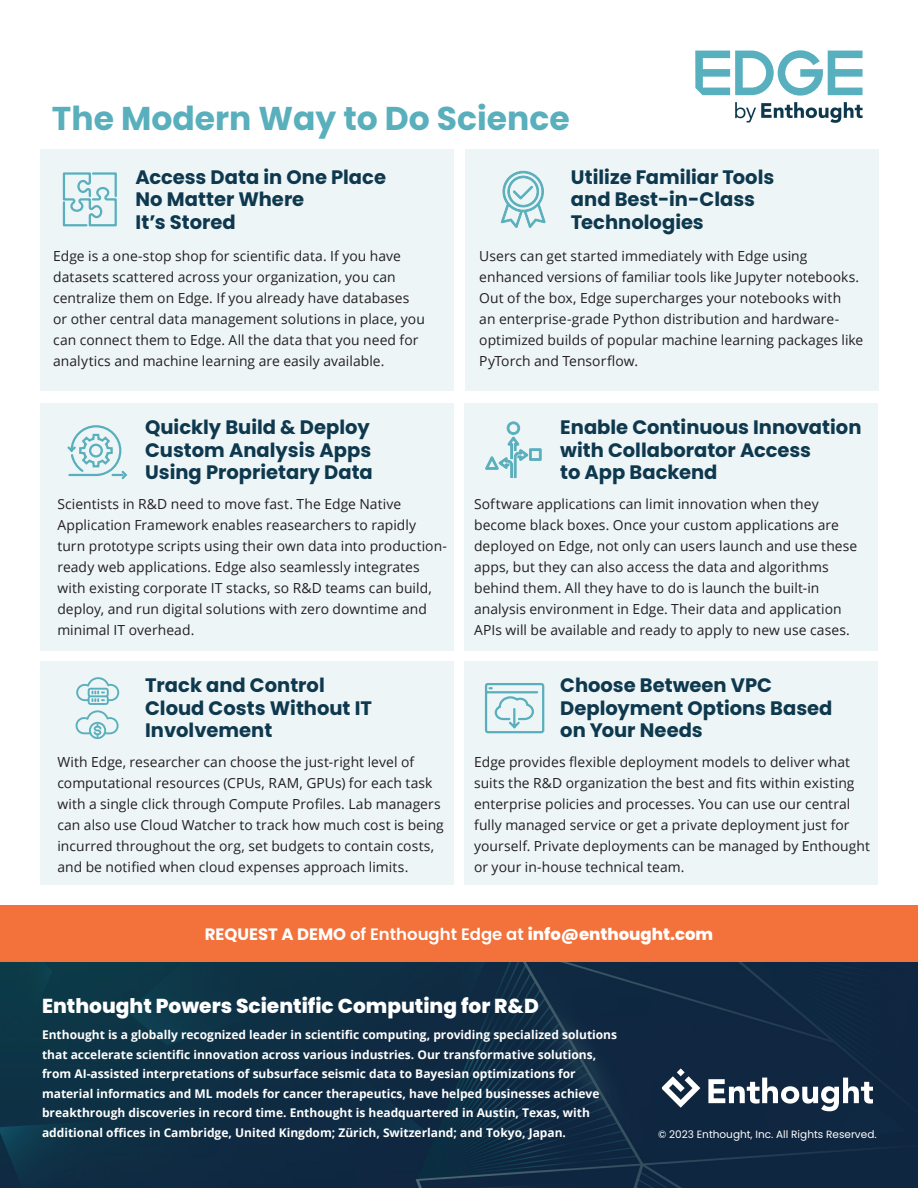
<style>
.page{position:relative;width:918px;height:1188px;background:#fff}
.page>*{position:absolute;margin:0;border:0;box-sizing:border-box;transform-origin:0 0}
.Poppins_Light_Blue_Header{font:700 33px "Poppins";color:#5aafbc}
.t1{font:800 20.1px "Poppins";color:#fff}
.Poppins_Blue_Header{font:700 19.5px/22.5px "Poppins";color:#0e384d}
.t2{font:800 16.5px "Poppins";color:#fff}
.Body_Copy__Column{font:13.8px/21px "Open Sans";letter-spacing:.005em;color:#231f20}
.t3{font:700 12px/19.5px "Open Sans";color:#fff}
.t4{font:10.5px "Poppins";color:#fff}
.s1{font-weight:700}
.s2{font-weight:600}
</style>
<div class="page">
<img style="left:0;top:962px;width:918px;height:226px">
<div style="left:0;top:905px;width:918px;height:57px;background:#f3713b"></div>
<svg style="left:662px;top:1068px;width:38px;height:40px"></svg>
<svg style="left:708px;top:1078px;width:165px;height:33px"></svg>
<svg style="left:695px;top:50px;width:168px;height:46px"></svg>
<svg style="left:735px;top:102px;width:128px;height:21px"></svg>
<div style="left:40px;top:661px;width:413px;height:223px;background:#edf5f7"></div>
<div style="left:465px;top:661px;width:413px;height:223px;background:#edf5f7"></div>
<svg style="left:484px;top:683px;width:61px;height:51px"></svg>
<svg style="left:75px;top:677px;width:44px;height:62px"></svg>
<div style="left:40px;top:404px;width:413px;height:247px;background:#edf5f7"></div>
<div style="left:465px;top:404px;width:413px;height:247px;background:#edf5f7"></div>
<svg style="left:67px;top:425px;width:61px;height:54px"></svg>
<svg style="left:485px;top:422px;width:56px;height:55px"></svg>
<div style="left:40px;top:149px;width:413px;height:242px;background:#edf5f7"></div>
<svg style="left:62px;top:172px;width:55px;height:55px"></svg>
<div style="left:466px;top:149px;width:413px;height:242px;background:#edf5f7"></div>
<svg style="left:501px;top:171px;width:45px;height:57px"></svg>
<p class="Poppins_Light_Blue_Header" style="left:52px;top:100px;width:519px">The Modern Way to Do Science</p>
<p class="Poppins_Blue_Header" style="left:135px;top:166px;width:252px">Access Data in One Place<br>No Matter Where<br>It’s Stored</p>
<p class="Body_Copy__Column" style="left:53px;top:245px;width:373px">Edge is a one-stop shop for scientific data. If you have datasets scattered across your organization, you can centralize them on Edge. If you already have databases or other central data management solutions in place, you can connect them to Edge. All the data that you need for analytics and machine learning are easily available.</p>
<p class="Poppins_Blue_Header" style="left:571px;top:166px;width:205px">Utilize Familiar Tools and Best-in-Class<br>Technologies</p>
<p class="Body_Copy__Column" style="left:479px;top:245px;width:386px">Users can get started immediately with Edge using enhanced versions of familiar tools like Jupyter notebooks.<br>Out of the box, Edge supercharges your notebooks with<br>an enterprise-grade Python distribution and hardware&shy;optimized builds of popular machine learning packages like PyTorch and Tensorflow.</p>
<p class="Poppins_Blue_Header" style="left:145px;top:416px;width:229px">Quickly Build &amp; Deploy<br>Custom Analysis Apps<br>Using Proprietary Data</p>
<p class="Poppins_Blue_Header" style="left:560px;top:416px;width:303px">Enable Continuous Innovation with Collaborator Access<br>to App Backend</p>
<p class="Body_Copy__Column" style="left:474px;top:493px;width:385px">Software applications can limit innovation when they become black boxes. Once your custom applications are deployed on Edge, not only can users launch and use these apps, but they can also access the data and algorithms behind them. All they have to do is launch the built-in analysis environment in Edge. Their data and application APIs will be available and ready to apply to new use cases.</p>
<p class="Body_Copy__Column" style="left:57px;top:493px;width:391px">Scientists in R&amp;D need to move fast. The Edge Native Application Framework enables reasearchers to rapidly turn prototype scripts using their own data into production&shy;ready web applications. Edge also seamlessly integrates with existing corporate IT stacks, so R&amp;D teams can build, deploy, and run digital solutions with zero downtime and minimal IT overhead.</p>
<p class="Poppins_Blue_Header" style="left:145px;top:674px;width:228px">Track and Control<br>Cloud Costs Without IT<br>Involvement</p>
<p class="Poppins_Blue_Header" style="left:560px;top:674px;width:274px">Choose Between VPC<br>Deployment Options Based on Your Needs</p>
<p class="Body_Copy__Column" style="left:474px;top:751px;width:397px">Edge provides flexible deployment models to deliver what suits the R&amp;D organization the best and fits within existing enterprise policies and processes. You can use our central fully managed service or get a private deployment just for yourself. Private deployments can be managed by Enthought or your in-house technical team.</p>
<p class="Body_Copy__Column" style="left:57px;top:751px;width:388px">With Edge, researcher can choose the just-right level of computational resources (CPUs, RAM, GPUs) for each task with a single click through Compute Profiles. Lab managers can also use Cloud Watcher to track how much cost is being incurred throughout the org, set budgets to contain costs, and be notified when cloud expenses approach limits.</p>
<p class="t2" style="left:205px;top:924px;width:510px"><span class="s1">REQUEST A DEMO</span> <span class="s2">of Enthought Edge at</span> info@enthought.com</p>
<p class="t1" style="left:42px;top:994px;width:498px">Enthought Powers Scientific Computing for R&amp;D</p>
<p class="t3" style="left:42px;top:1025px;width:577px">Enthought is a globally recognized leader in scientific computing, providing specialized solutions that accelerate scientific innovation across various industries. Our transformative solutions, from AI-assisted interpretations of subsurface seismic data to Bayesian optimizations for material informatics and ML models for cancer therapeutics, have helped businesses achieve breakthrough discoveries in record time. Enthought is headquartered in Austin, Texas, with additional offices in Cambridge, United Kingdom; Zürich, Switzerland; and Tokyo, Japan.</p>
<p class="t4" style="left:658px;top:1128px;width:220px">© 2023 Enthought, Inc. All Rights Reserved.</p>
</div>
